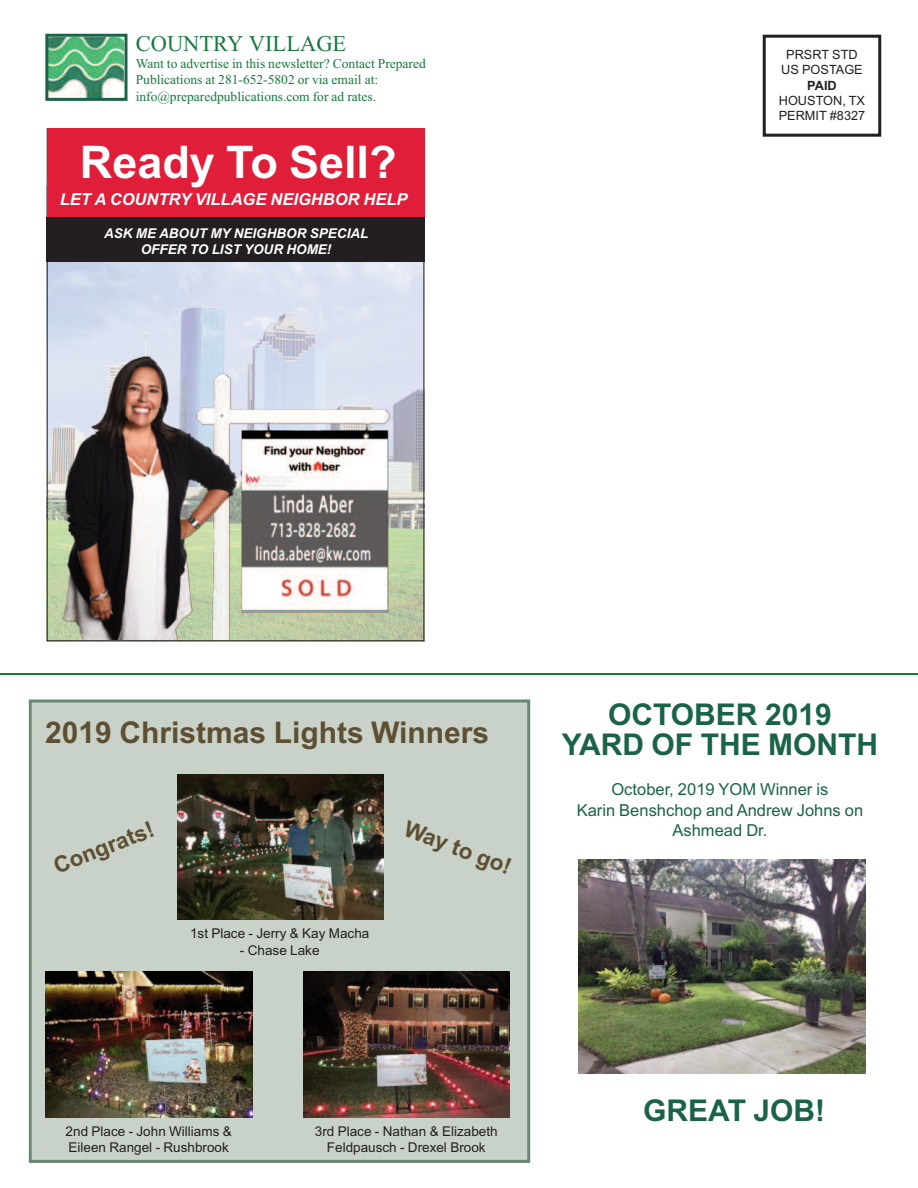
<style>
.page{position:relative;width:918px;height:1188px;background:#fff}
.page>*{position:absolute;margin:0;border:0;box-sizing:border-box;transform-origin:0 0}
.t1{font:700 45px "Arial";color:#fff}
.t2{font:700 30px/30px "Arial";color:#1a6346;text-align:center}
.t3{font:700 30px "Arial";color:#5e4f32}
.t4{font:700 22.5px "Arial";color:#5e4f32}
.t5{font:22.5px "Times New Roman";color:#16793e}
.t6{font:16.5px/20.2px "Arial";color:#1a6346;text-align:center}
.t7{font:italic 700 16.5px "Arial";color:#fff}
.t8{font:13.5px/16.5px "Times New Roman";color:#16793e}
.t9{font:13.5px/16.2px "Arial";color:#231f20}
.t10{font:italic 700 13.5px/16.2px "Arial";color:#fff;text-align:center}
.t11{font:12.75px/15.3px "Arial";color:#231f20;text-align:center}
.t12{font:700 12.75px "Arial";color:#231f20}
</style>
<div class="page">
<div style="left:763px;top:35px;width:118px;height:102px;border:3px solid #231f20"></div>
<hr style="left:0;top:673px;width:918px;height:2px;background:#16793e">
<img style="left:49px;top:38px;width:75px;height:59px">
<div style="left:45px;top:34px;width:83px;height:67px;border:3px solid #1a6346"></div>
<div style="left:32px;top:702px;width:495px;height:458px;background:#c9d2c8"></div>
<div style="left:29px;top:699px;width:501px;height:464px;border:3px solid #688870"></div>
<img style="left:177px;top:774px;width:206px;height:146px">
<img style="left:46px;top:971px;width:206px;height:146px">
<img style="left:304px;top:971px;width:206px;height:146px">
<img style="left:579px;top:859px;width:286px;height:215px">
<img style="left:49px;top:261px;width:373px;height:378px">
<img style="left:52px;top:320px;width:373px;height:320px">
<div style="left:47px;top:128px;width:378px;height:116px;background:#e11e39"></div>
<div style="left:47px;top:217px;width:378px;height:44px;background:#231f20"></div>
<h3 class="t5" style="left:136px;top:30px;width:212px">COUNTRY VILLAGE</h3>
<p class="t8" style="left:136px;top:55px;width:292px">Want to advertise in this newsletter? Contact Prepared<br>Publications at 281-652-5802 or via email at: info@preparedpublications.com for ad rates.</p>
<p class="t11" style="left:781px;top:47px;width:83px">PRSRT STD<br>US POSTAGE</p>
<p class="t12" style="left:807px;top:78px;width:31px">PAID</p>
<p class="t11" style="left:779px;top:93px;width:88px;text-align:left">HOUSTON, TX<br>PERMIT #8327</p>
<h1 class="t1" style="left:80px;top:136px;width:318px">Ready To Sell?</h1>
<p class="t7" style="left:60px;top:189px;width:349px">LET A COUNTRY VILLAGE NEIGHBOR HELP</p>
<p class="t10" style="left:104px;top:225px;width:266px">ASK ME ABOUT MY NEIGHBOR SPECIAL<br>OFFER TO LIST YOUR HOME!</p>
<h2 class="t3" style="left:45px;top:715px;width:446px">2019 Christmas Lights Winners</h2>
<h3 class="t4" style="left:50px;top:855px;width:108px;rotate:-22deg">Congrats!</h3>
<h3 class="t4" style="left:410px;top:815px;width:114px;rotate:21deg">Way to go!</h3>
<p class="t9" style="left:190px;top:926px;width:181px">1st Place - Jerry &amp; Kay Macha</p>
<p class="t9" style="left:240px;top:942px;width:81px">- Chase Lake</p>
<h2 class="t2" style="left:562px;top:700px;width:318px">OCTOBER 2019<br>YARD OF THE MONTH</h2>
<p class="t6" style="left:577px;top:780px;width:288px">October, 2019 YOM Winner is<br>Karin Benshchop and Andrew Johns on<br>Ashmead Dr.</p>
<p class="t9" style="left:66px;top:1123px;width:168px">2nd Place - John Williams &amp;<br>Eileen Rangel - Rushbrook</p>
<p class="t9" style="left:315px;top:1123px;width:184px;text-align:center">3rd Place - Nathan &amp; Elizabeth<br>Feldpausch - Drexel Brook</p>
<h2 class="t2" style="left:643px;top:1095px;width:183px">GREAT JOB!</h2>
</div>
